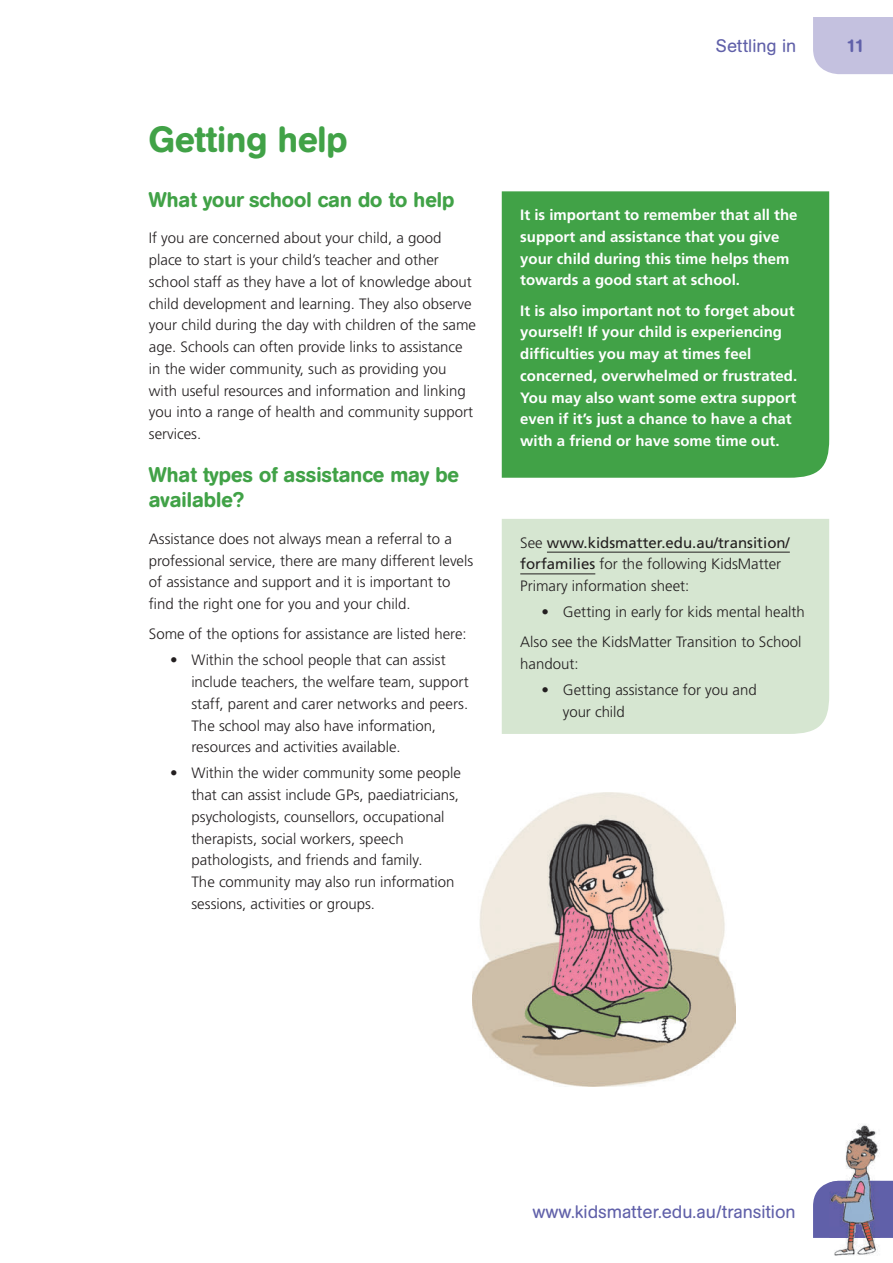
<style>
.page{position:relative;width:893px;height:1263px;background:#fff}
.page>*{position:absolute;margin:0;border:0;box-sizing:border-box;transform-origin:0 0}
.t1{font:500 36px "AG Book Rounded BQ";color:#41a247}
.t2{font:500 21px/25.5px "AG Book Rounded BQ";color:#41a247}
.t3{font:18px "AG Book Rounded BQ";color:#6060a9}
.t4{font:500 18px "AG Book Rounded BQ";color:#6060a9}
.t5{font:300 15px/21.8px "Frutiger";color:#231f20}
.t6{font:700 15px/21.8px "Frutiger";color:#fff}
.s1{font-weight:400}
</style>
<div class="page">
<div style="left:813px;top:17px;width:80px;height:57px;background:#c4c1df"></div>
<svg style="left:813px;top:1181px;width:80px;height:57px;background:#6c6caf"></svg>
<div style="left:502px;top:519px;width:327px;height:215px;background:#d6e6d1"></div>
<hr style="left:547px;top:552px;width:243px;height:1px;background:#231f20">
<hr style="left:520px;top:573px;width:75px;height:1px;background:#231f20">
<img style="left:472px;top:793px;width:263px;height:293px">
<div style="left:502px;top:191px;width:327px;height:287px;background:#41a247"></div>
<img style="left:834px;top:1124px;width:46px;height:132px">
<img style="left:829px;top:1181px;width:51px;height:57px">
<h1 class="t1" style="left:149px;top:119px;width:200px">Getting help</h1>
<h2 class="t2" style="left:149px;top:187px;width:307px">What your school can do to help</h2>
<p class="t5" style="left:149px;top:227px;width:329px">If you are concerned about your child, a good place to start is your child’s teacher and other school staff as they have a lot of knowledge about child development and learning. They also observe your child during the day with children of the same age. Schools can often provide links to assistance in the wider community, such as providing you with useful resources and information and linking you into a range of health and community support services.</p>
<h2 class="t2" style="left:149px;top:462px;width:312px">What types of assistance may be available?</h2>
<p class="t5" style="left:149px;top:528px;width:326px">Assistance does not always mean a referral to a professional service, there are many different levels of assistance and support and it is important to find the right one for you and your child.</p>
<p class="t5" style="left:149px;top:623px;width:319px">Some of the options for assistance are listed here:</p>
<p class="t5" style="left:191px;top:649px;width:279px;text-indent:-21px">• Within the school people that can assist include teachers, the welfare team, support staff, parent and carer networks and peers.<br>The school may also have information, resources and activities available.</p>
<p class="t5" style="left:191px;top:762px;width:271px;text-indent:-21px">• Within the wider community some people that can assist include GPs, paediatricians, psychologists, counsellors, occupational therapists, social workers, speech pathologists, and friends and family.<br>The community may also run information sessions, activities or groups.</p>
<p class="t3" style="left:716px;top:36px;width:82px">Settling in</p>
<p class="t4" style="left:846px;top:35px;width:20px">11</p>
<p class="t6" style="left:520px;top:204px;width:279px">It is important to remember that all the support and assistance that you give your child during this time helps them towards a good start at school.</p>
<p class="t6" style="left:520px;top:299px;width:278px">It is also important not to forget about yourself! If your child is experiencing difficulties you may at times feel concerned, overwhelmed or frustrated.<br>You may also want some extra support even if it’s just a chance to have a chat with a friend or have some time out.</p>
<p class="t5" style="left:520px;top:531px;width:271px">See <span class="s1">www.kidsmatter.edu.au/transition/ forfamilies</span> for the following KidsMatter<br>Primary information sheet:</p>
<p class="t5" style="left:520px;top:597px;width:286px;line-height:30.3px;text-align:right">• Getting in early for kids mental health<br>Also see the KidsMatter Transition to School</p>
<p class="t5" style="left:520px;top:653px;width:60px">handout:</p>
<p class="t5" style="left:563px;top:679px;width:195px;text-indent:-21px">• Getting assistance for you and your child</p>
<p class="t3" style="left:533px;top:1201px;width:264px">www.kidsmatter.edu.au/transition</p>
</div>
